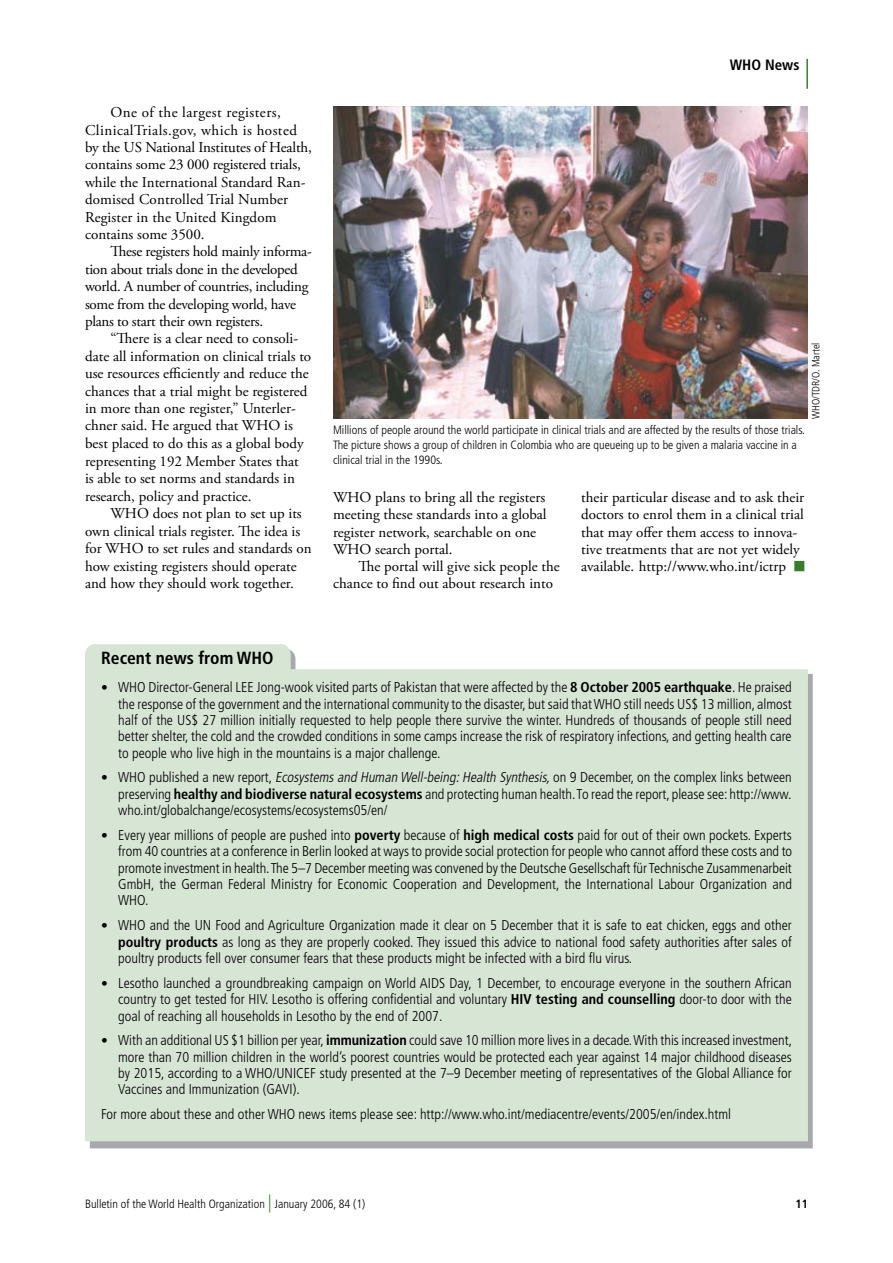
<style>
.page{position:relative;width:893px;height:1263px;background:#fff}
.page>*{position:absolute;margin:0;border:0;box-sizing:border-box;transform-origin:0 0}
.t1{font:700 condensed 17.55px "Frutiger LT Std";color:#000}
.t2{font:15px/17.4px "Adobe Garamond Pro";color:#000}
.t3{font:15px/17.4px "Adobe Garamond Pro";letter-spacing:-.02em;color:#000}
.t4{font:700 condensed 15px "Frutiger LT Std";color:#000}
.t5{font:300 condensed 14.25px/16.4px "Frutiger LT Std";color:#000;text-align:justify}
.t6{font:300 condensed 12px/15px "Frutiger LT Std";color:#000}
.t7{font:700 condensed 12px "Frutiger LT Std";color:#000}
.t8{font:300 condensed 10.5px "Frutiger LT Std";color:#000}
.s1{font-size:13.5px}
.s2{font-weight:700}
.s3{font-style:italic}
.s4{font-size:18px;color:#387c2b}
</style>
<div class="page">
<hr style="left:806px;top:59px;width:2px;height:30px;background:#387c2b">
<svg style="left:90px;top:674px;width:723px;height:474px;background:#a9acae"></svg>
<div style="left:85px;top:644px;width:723px;height:497px;background:#d7e5d5"></div>
<img style="left:333px;top:106px;width:475px;height:313px">
<p class="t2" style="left:85px;top:104px;width:228px;text-indent:26px">One of the largest registers, ClinicalTrials.gov, which is hosted by the US National Institutes of Health, contains some 23 000 registered trials, while the International Standard Ran&shy;domised Controlled Trial Number Register in the United Kingdom contains some 3500.</p>
<p class="t3" style="left:85px;top:243px;width:228px;text-indent:26px">These registers hold mainly informa&shy;tion about trials done in the developed world. A number of countries, including some from the developing world, have plans to start their own registers.</p>
<p class="t2" style="left:85px;top:330px;width:228px;text-indent:26px">“There is a clear need to consoli&shy;date all information on clinical trials to use resources efficiently and reduce the chances that a trial might be registered in more than one register,” Unterler&shy;chner said. He argued that WHO is best placed to do this as a global body representing 192 Member States that is able to set norms and standards in research, policy and practice.</p>
<p class="t2" style="left:85px;top:505px;width:228px;text-indent:26px">WHO does not plan to set up its own clinical trials register. The idea is for WHO to set rules and standards on how existing registers should operate and how they should work together.</p>
<p class="t4" style="left:730px;top:56px;width:71px">WHO News</p>
<p class="t8" style="left:810px;top:419px;width:78px;rotate:-90deg">WHO/TDR/O. Martel</p>
<p class="t6" style="left:333px;top:422px;width:473px">Millions of people around the world participate in clinical trials and are affected by the results of those trials.<br>The picture shows a group of children in Colombia who are queueing up to be given a malaria vaccine in a clinical trial in the 1990s.</p>
<p class="t2" style="left:333px;top:489px;width:215px">WHO plans to bring all the registers meeting these standards into a global register network, searchable on one<br>WHO search portal.</p>
<p class="t2" style="left:333px;top:558px;width:228px;text-indent:26px">The portal will give sick people the chance to find out about research into</p>
<p class="t2" style="left:581px;top:489px;width:225px">their particular disease and to ask their doctors to enrol them in a clinical trial that may offer them access to innova&shy;tive treatments that are not yet widely available. http://www.who.int/ictrp</p>
<p class="t1" style="left:101px;top:647px;width:174px">Recent news from WHO</p>
<p class="t5" style="left:118px;top:679px;width:675px;text-indent:-17px"><span class="s1">•</span> WHO Director-General LEE Jong-wook visited parts of Pakistan that were affected by the <span class="s2">8 October 2005 earthquake</span>. He praised the response of the government and the international community to the disaster, but said that WHO still needs US$ 13 million, almost half of the US$ 27 million initially requested to help people there survive the winter. Hundreds of thousands of people still need better shelter, the cold and the crowded conditions in some camps increase the risk of respiratory infections, and getting health care to people who live high in the mountains is a major challenge.</p>
<p class="t5" style="left:118px;top:769px;width:675px;text-indent:-17px"><span class="s1">•</span> WHO published a new report, <span class="s3">Ecosystemsand Human Well-being:Health Synthesis,</span>on 9 December, on the complex links between preserving <span class="s2">healthy and biodiverse natural ecosystems</span> and protecting human health. To read the report, please see: http://www. who.int/globalchange/ecosystems/ecosystems05/en/</p>
<p class="t5" style="left:118px;top:827px;width:675px;text-indent:-17px"><span class="s1">•</span> Every year millions of people are pushed into <span class="s2">poverty</span> because of <span class="s2">high medical costs</span> paid for out of their own pockets. Experts from 40 countries at a conference in Berlin looked at ways to provide social protection for people who cannot afford these costs and to promote investment in health. The 5–7 December meeting was convened by the Deutsche Gesellschaft für Technische Zusammenarbeit GmbH, the German Federal Ministry for Economic Cooperation and Development, the International Labour Organization and WHO.</p>
<p class="t5" style="left:118px;top:917px;width:675px;text-indent:-17px"><span class="s1">•</span> WHO and the UN Food and Agriculture Organization made it clear on 5 December that it is safe to eat chicken, eggs and other <span class="s2">poultry products</span> as long as they are properly cooked. They issued this advice to national food safety authorities after sales of poultry products fell over consumer fears that these products might be infected with a bird flu virus.</p>
<p class="t5" style="left:118px;top:975px;width:675px;text-indent:-17px"><span class="s1">•</span> Lesotho launched a groundbreaking campaign on World AIDS Day, 1 December, to encourage everyone in the southern African country to get tested for HIV. Lesotho is offering confidential and voluntary <span class="s2">HIV testing and counselling</span> door-to door with the goal of reaching all households in Lesotho by the end of 2007.</p>
<p class="t5" style="left:118px;top:1032px;width:675px;text-indent:-17px"><span class="s1">•</span> With an additional US $1 billion per year, <span class="s2">immunization</span> could save 10 million more lives in a decade. With this increased investment, more than 70 million children in the world’s poorest countries would be protected each year against 14 major childhood diseases by 2015, according to a WHO/UNICEF study presented at the 7–9 December meeting of representatives of the Global Alliance for Vaccines and Immunization (GAVI).</p>
<p class="t5" style="left:101px;top:1106px;width:631px">For more about these and other WHO news items please see: http://www.who.int/mediacentre/events/2005/en/index.html</p>
<p class="t6" style="left:85px;top:1197px;width:282px">Bulletin of the World Health Organization <span class="s4">|</span> January 2006, 84 (1)</p>
<p class="t7" style="left:795px;top:1197px;width:14px">11</p>
</div>
